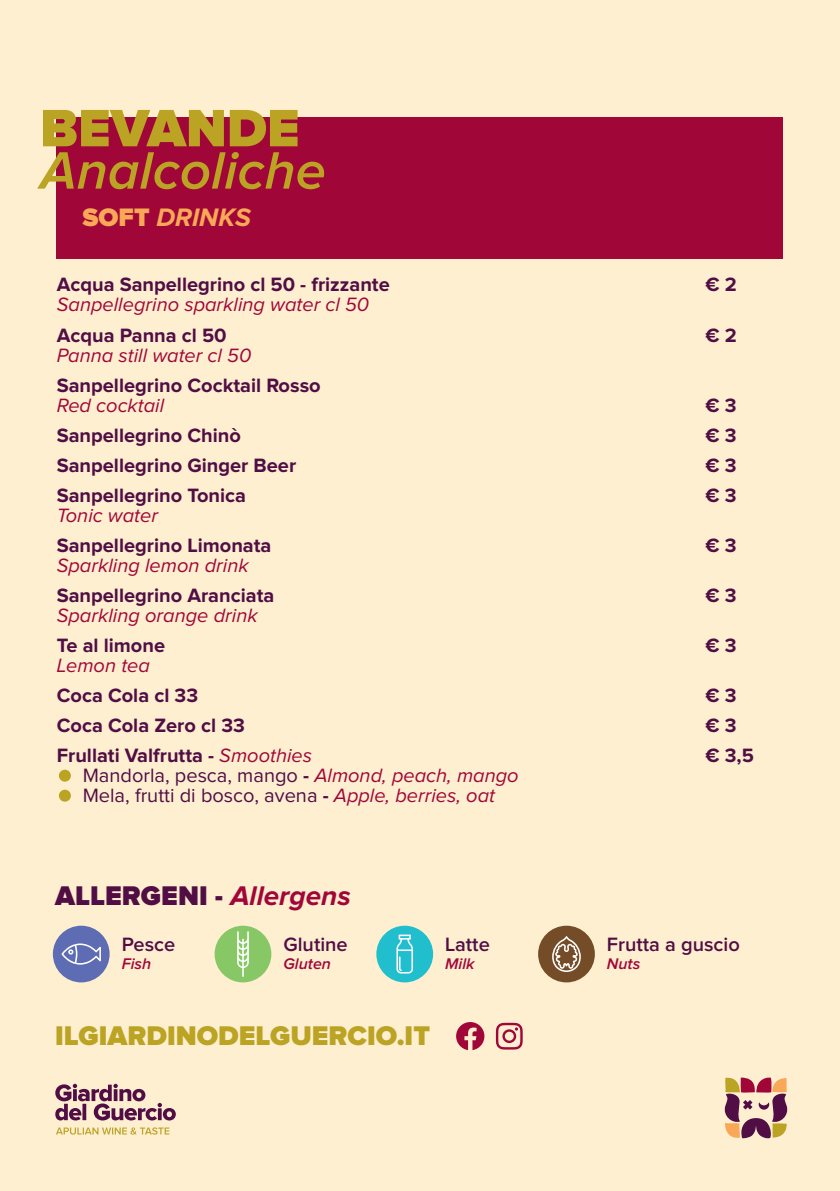
<style>
.page{position:relative;width:840px;height:1191px;background:#fff}
.page>*{position:absolute;margin:0;border:0;box-sizing:border-box;transform-origin:0 0}
.t1{font:italic 600 54.6px "Proxima Nova";color:#bba323}
.t2{font:900 54.6px "Proxima Nova";color:#bba323}
.t3{font:900 28px "Proxima Nova";color:#bba323}
.t4{font:900 28px "Proxima Nova";color:#510e45}
.t5{font:italic 700 26.2px "Proxima Nova";color:#f8a856}
.t6{font:700 20px "Proxima Nova";color:#510e45}
.t7{font:italic 20px "Proxima Nova";color:#a10639}
.t8{font:20px/20px "Proxima Nova";color:#510e45}
.t9{font:600 20px "Proxima Nova";color:#510e45}
.t10{font:italic 600 16px "Proxima Nova";color:#a10639}
.s1{font-weight:900;font-style:normal}
.s2{font-weight:400;font-style:italic;color:#a10639}
.s3{font-weight:700}
.s4{font-style:italic;color:#a10639}
.s5{font-weight:700;font-style:italic;color:#a10639}
</style>
<div class="page">
<div style="left:0;top:0;width:839px;height:1191px;background:#feefd0"></div>
<svg style="left:724px;top:1077px;width:64px;height:62px"></svg>
<svg style="left:55px;top:1083px;width:121px;height:37px"></svg>
<svg style="left:56px;top:1127px;width:113px;height:7px"></svg>
<div style="left:57px;top:117px;width:725px;height:141px;background:#a10639"></div>
<svg style="left:456px;top:1022px;width:28px;height:28px"></svg>
<svg style="left:495px;top:1022px;width:27px;height:27px"></svg>
<div style="left:538px;top:925px;width:56px;height:57px;background:#744c27;border-radius:50%"></div>
<svg style="left:552px;top:936px;width:28px;height:36px"></svg>
<div style="left:53px;top:925px;width:56px;height:57px;background:#5d6cb3;border-radius:50%"></div>
<svg style="left:61px;top:943px;width:40px;height:21px"></svg>
<div style="left:214px;top:925px;width:57px;height:57px;background:#87c765;border-radius:50%"></div>
<svg style="left:237px;top:931px;width:12px;height:46px"></svg>
<div style="left:376px;top:925px;width:57px;height:57px;background:#21bece;border-radius:50%"></div>
<svg style="left:396px;top:934px;width:17px;height:39px"></svg>
<div style="left:59px;top:769px;width:12px;height:12px;background:#bba323;border-radius:50%"></div>
<div style="left:59px;top:789px;width:12px;height:12px;background:#bba323;border-radius:50%"></div>
<h1 class="t2" style="left:40px;top:103px;width:261px">BEVANDE</h1>
<h1 class="t1" style="left:40px;top:145px;width:287px">Analcoliche</h1>
<h3 class="t5" style="left:82px;top:205px;width:170px"><span class="s1">SOFT</span> DRINKS</h3>
<p class="t6" style="left:57px;top:276px;width:334px">Acqua Sanpellegrino cl 50 - frizzante</p>
<p class="t6" style="left:705px;top:276px;width:33px">€ 2</p>
<p class="t7" style="left:57px;top:296px;width:314px">Sanpellegrino sparkling water cl 50</p>
<p class="t6" style="left:57px;top:326px;width:171px">Acqua Panna cl 50</p>
<p class="t6" style="left:705px;top:326px;width:33px">€ 2</p>
<p class="t7" style="left:57px;top:346px;width:196px">Panna still water cl 50</p>
<p class="t6" style="left:57px;top:376px;width:265px">Sanpellegrino Cocktail Rosso</p>
<p class="t7" style="left:57px;top:396px;width:109px">Red cocktail</p>
<p class="t6" style="left:705px;top:396px;width:33px">€ 3</p>
<p class="t6" style="left:57px;top:426px;width:185px">Sanpellegrino Chinò</p>
<p class="t6" style="left:705px;top:426px;width:33px">€ 3</p>
<p class="t6" style="left:57px;top:456px;width:241px">Sanpellegrino Ginger Beer</p>
<p class="t6" style="left:705px;top:456px;width:33px">€ 3</p>
<p class="t6" style="left:57px;top:486px;width:191px">Sanpellegrino Tonica</p>
<p class="t6" style="left:705px;top:486px;width:33px">€ 3</p>
<p class="t7" style="left:57px;top:506px;width:103px">Tonic water</p>
<p class="t6" style="left:57px;top:536px;width:216px">Sanpellegrino Limonata</p>
<p class="t6" style="left:705px;top:536px;width:33px">€ 3</p>
<p class="t7" style="left:57px;top:556px;width:193px">Sparkling lemon drink</p>
<p class="t6" style="left:57px;top:586px;width:219px">Sanpellegrino Aranciata</p>
<p class="t6" style="left:705px;top:586px;width:33px">€ 3</p>
<p class="t7" style="left:57px;top:606px;width:202px">Sparkling orange drink</p>
<p class="t6" style="left:57px;top:636px;width:110px">Te al limone</p>
<p class="t6" style="left:705px;top:636px;width:33px">€ 3</p>
<p class="t7" style="left:57px;top:656px;width:95px">Lemon tea</p>
<p class="t6" style="left:57px;top:686px;width:143px">Coca Cola cl 33</p>
<p class="t6" style="left:705px;top:686px;width:33px">€ 3</p>
<p class="t6" style="left:57px;top:716px;width:189px">Coca Cola Zero cl 33</p>
<p class="t6" style="left:705px;top:716px;width:33px">€ 3</p>
<p class="t6" style="left:57px;top:746px;width:257px">Frullati Valfrutta - <span class="s2">Smoothies</span></p>
<p class="t6" style="left:705px;top:746px;width:50px">€ 3,5</p>
<p class="t8" style="left:83px;top:766px;width:437px">Mandorla, pesca, mango <span class="s3">-</span> <span class="s4">Almond, peach, mango<br></span>Mela, frutti di bosco, avena <span class="s3">-</span> <span class="s4">Apple, berries, oat</span></p>
<h2 class="t4" style="left:55px;top:882px;width:297px">ALLERGENI - <span class="s5">Allergens</span></h2>
<p class="t9" style="left:122px;top:935px;width:55px">Pesce</p>
<p class="t10" style="left:122px;top:956px;width:31px">Fish</p>
<p class="t9" style="left:283px;top:935px;width:66px">Glutine</p>
<p class="t10" style="left:283px;top:956px;width:49px">Gluten</p>
<p class="t9" style="left:445px;top:935px;width:46px">Latte</p>
<p class="t10" style="left:445px;top:956px;width:31px">Milk</p>
<h2 class="t3" style="left:55px;top:1022px;width:376px">ILGIARDINODELGUERCIO.IT</h2>
<p class="t9" style="left:606px;top:935px;width:134px">Frutta a guscio</p>
<p class="t10" style="left:606px;top:956px;width:35px">Nuts</p>
</div>
